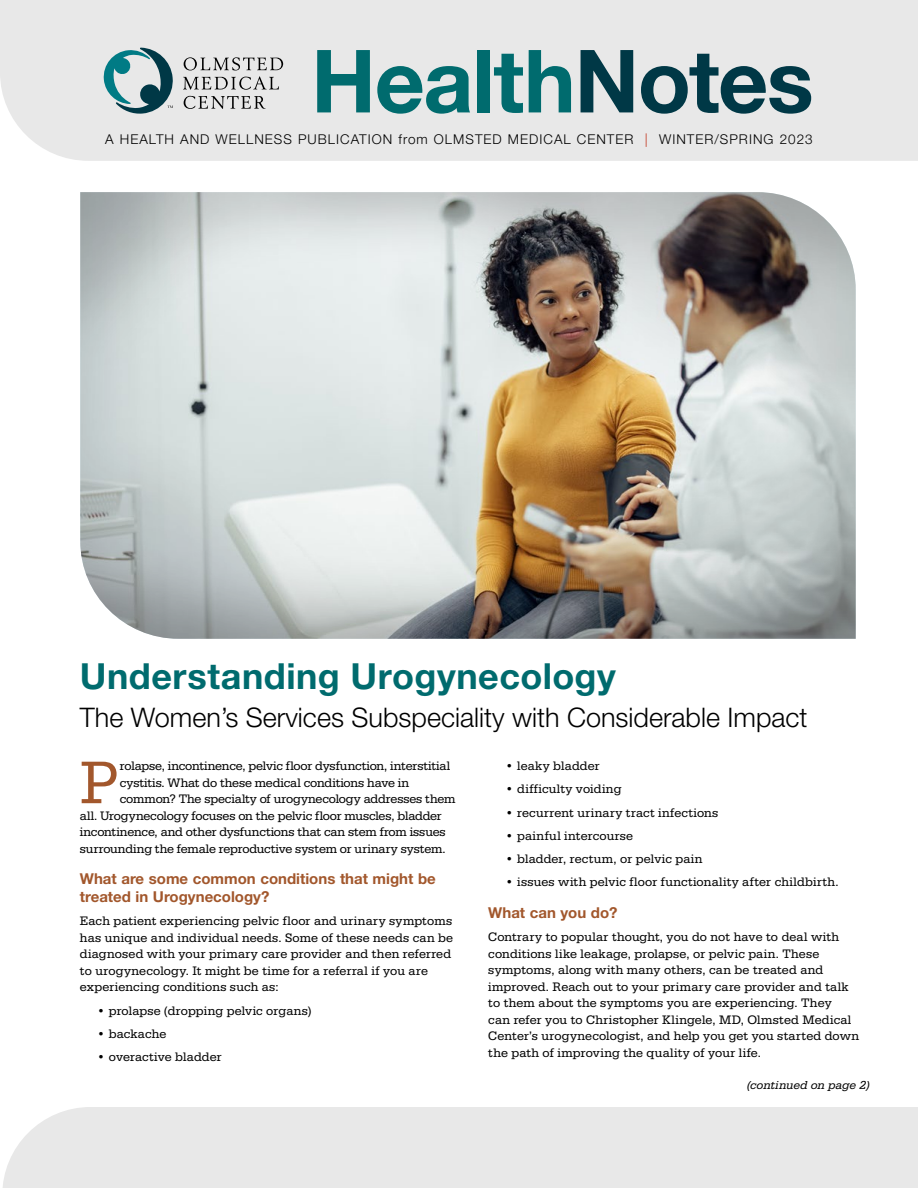
<style>
.page{position:relative;width:918px;height:1188px;background:#fff}
.page>*{position:absolute;margin:0;border:0;box-sizing:border-box;transform-origin:0 0}
.t1{font:700 87.3px "Helvetica Neue LT Std";letter-spacing:-.015em;color:#006b6e}
.t2{font:62.25px "Serifa";color:#a2572c}
.t3{font:700 36px "Helvetica Neue LT Std";letter-spacing:.015em;color:#006b6e}
.t4{font:300 27px "Helvetica Neue LT Std";color:#000}
.t5{font:700 15px/18px "Helvetica Neue LT Std";color:#a2572c}
.t6{font:300 13.5px "Helvetica Neue LT Std";letter-spacing:.075em;color:#000}
.t7{font:12.75px/16.5px "Serifa";letter-spacing:.005em;color:#000}
.t8{font:12.75px "Serifa";letter-spacing:.025em;color:#000}
.t9{font:italic 12px "Serifa";letter-spacing:.005em;color:#000}
.s1{color:#003846}
.s2{color:#c0311a}
</style>
<div class="page">
<div style="left:3px;top:1107px;width:915px;height:81px;background:#e8e8e8"></div>
<img style="left:80px;top:192px;width:776px;height:447px">
<div style="left:0;top:0;width:918px;height:161px;background:#e8e8e8"></div>
<svg style="left:184px;top:57px;width:99px;height:13px"></svg>
<svg style="left:183px;top:76px;width:96px;height:14px"></svg>
<svg style="left:184px;top:96px;width:82px;height:13px"></svg>
<svg style="left:104px;top:48px;width:70px;height:66px;background:#85a8ae"></svg>
<h1 class="t1" style="left:311px;top:27px;width:504px">Health<span class="s1">Notes</span></h1>
<p class="t6" style="left:105px;top:131px;width:709px">A HEALTH AND WELLNESS PUBLICATION from OLMSTED MEDICAL CENTER <span class="s2">|</span> WINTER/SPRING 2023</p>
<h3 class="t3" style="left:80px;top:654px;width:537px">Understanding Urogynecology</h3>
<h3 class="t4" style="left:80px;top:701px;width:729px">The Women’s Services Subspeciality with Considerable Impact</h3>
<h2 class="t2" style="left:80px;top:748px;width:40px">P</h2>
<p class="t7" style="left:120px;top:758px;width:332px">rolapse, incontinence, pelvic floor dysfunction, interstitial</p>
<p class="t7" style="left:120px;top:774px;width:291px">cystitis. What do these medical conditions have in</p>
<p class="t7" style="left:120px;top:791px;width:337px">common? The specialty of urogynecology addresses them</p>
<p class="t7" style="left:80px;top:807px;width:363px">all. Urogynecology focuses on the pelvic floor muscles, bladder</p>
<p class="t7" style="left:80px;top:824px;width:367px">incontinence, and other dysfunctions that can stem from issues</p>
<p class="t7" style="left:80px;top:840px;width:367px">surrounding the female reproductive system or urinary system.</p>
<p class="t5" style="left:80px;top:870px;width:357px">What are some common conditions that might be treated in Urogynecology?</p>
<p class="t7" style="left:80px;top:913px;width:375px">Each patient experiencing pelvic floor and urinary symptoms has unique and individual needs. Some of these needs can be diagnosed with your primary care provider and then referred to urogynecology. It might be time for a referral if you are experiencing conditions such as:</p>
<p class="t7" style="left:97px;top:1002px;width:216px">• prolapse (dropping pelvic organs)</p>
<p class="t7" style="left:97px;top:1026px;width:71px">• backache</p>
<p class="t7" style="left:97px;top:1049px;width:126px">• overactive bladder</p>
<p class="t7" style="left:505px;top:758px;width:96px">• leaky bladder</p>
<p class="t8" style="left:505px;top:782px;width:118px">• difficulty voiding</p>
<p class="t8" style="left:505px;top:805px;width:215px">• recurrent urinary tract infections</p>
<p class="t7" style="left:505px;top:828px;width:129px">• painful intercourse</p>
<p class="t7" style="left:505px;top:851px;width:199px">• bladder, rectum, or pelvic pain</p>
<p class="t7" style="left:505px;top:874px;width:335px">• issues with pelvic floor functionality after childbirth.</p>
<p class="t5" style="left:488px;top:903px;width:131px">What can you do?</p>
<p class="t7" style="left:488px;top:929px;width:373px">Contrary to popular thought, you do not have to deal with conditions like leakage, prolapse, or pelvic pain. These symptoms, along with many others, can be treated and improved. Reach out to your primary care provider and talk to them about the symptoms you are experiencing. They<br>can refer you to Christopher Klingele, MD, Olmsted Medical Center’s urogynecologist, and help you get you started down the path of improving the quality of your life.</p>
<p class="t9" style="left:747px;top:1079px;width:124px">(continued on page 2)</p>
</div>
